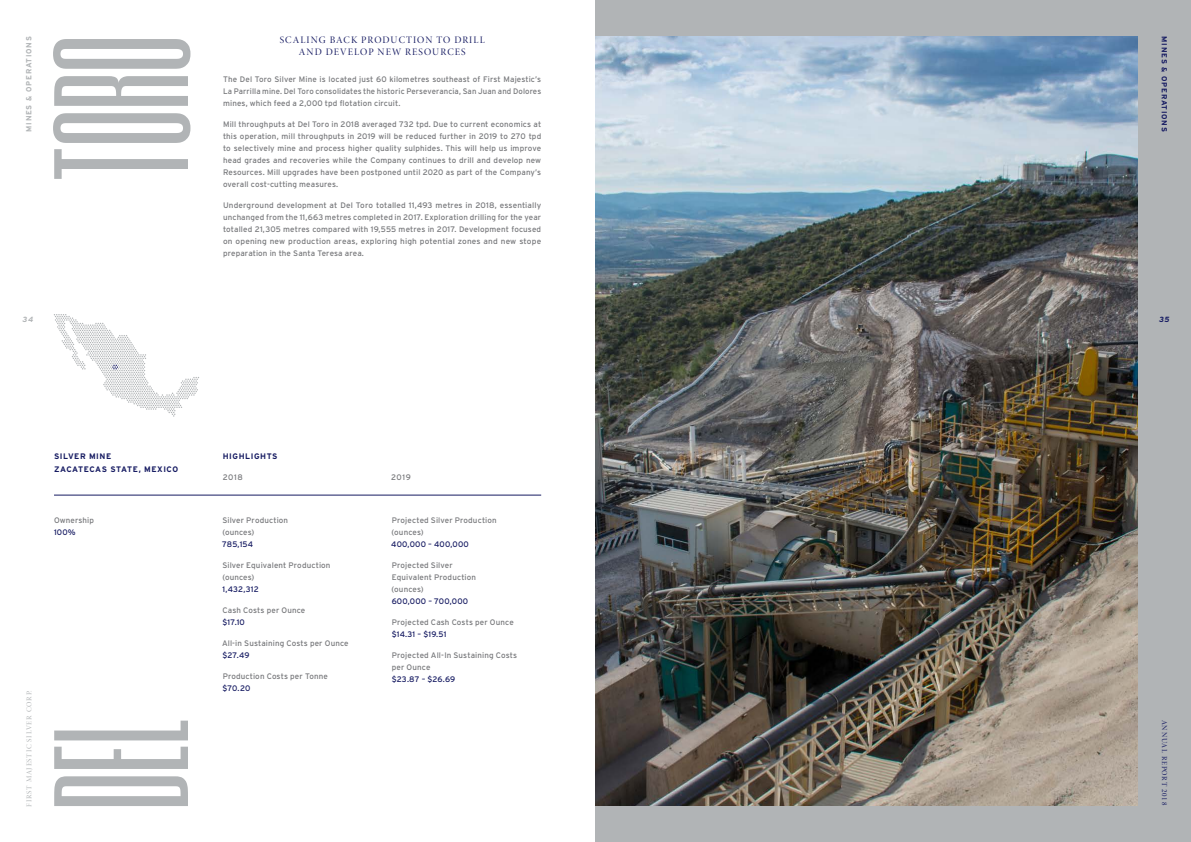
<style>
.page{position:relative;width:1191px;height:842px;background:#fff}
.page>*{position:absolute;margin:0;border:0;box-sizing:border-box;transform-origin:0 0}
.t1{font:158.5px "Six Caps";letter-spacing:-.015em;color:#b1b4b6}
.t2{font:10px/12px "Minion Pro Disp";letter-spacing:.11em;color:#161b62;text-align:center}
.t3{font:8px/12px "Interstate";letter-spacing:.015em;color:#77787b}
.t4{font:8px "Interstate";letter-spacing:.02em;color:#161b62}
.t5{font:700 8px "Interstate";letter-spacing:.065em;color:#161b62}
.t6{font:7.5px "Minion Pro Medium Disp";letter-spacing:.11em;color:#b1b4b6}
.t7{font:7.5px "Minion Pro Medium Disp";letter-spacing:.11em;color:#161b62}
.t8{font:700 7.5px "Interstate";letter-spacing:.1em;color:#161b62}
.t9{font:700 7.5px "Interstate";letter-spacing:.1em;color:#b1b4b6}
.t10{font:italic 700 7.5px "Interstate";color:#b1b4b6}
.t11{font:italic 700 7.5px "Interstate";color:#161b62}
</style>
<div class="page">
<div style="left:595px;top:0;width:596px;height:842px;background:#b1b4b6"></div>
<img style="left:595px;top:36px;width:542px;height:770px">
<hr style="left:54px;top:495px;width:487px;height:1px;background:#161b62">
<svg style="left:54px;top:314px;width:145px;height:103px"></svg>
<p class="t9" style="left:25px;top:132px;width:97px;rotate:-90deg">MINES &amp; OPERATIONS</p>
<h1 class="t1" style="left:11px;top:181px;width:149px;rotate:-90deg">TORO</h1>
<p class="t10" style="left:23px;top:315px;width:12px">34</p>
<p class="t2" style="left:280px;top:34px;width:207px">SCALING BACK PRODUCTION TO DRILL<br>AND DEVELOP NEW RESOURCES</p>
<p class="t3" style="left:223px;top:73px;width:320px;text-align:justify">The Del Toro Silver Mine is located just 60 kilometres southeast of First Majestic’s La Parrilla mine. Del Toro consolidates the historic Perseverancia, San Juan and Dolores mines, which feed a 2,000 tpd flotation circuit.</p>
<p class="t3" style="left:223px;top:118px;width:320px;text-align:justify">Mill throughputs at Del Toro in 2018 averaged 732 tpd. Due to current economics at this operation, mill throughputs in 2019 will be reduced further in 2019 to 270 tpd to selectively mine and process higher quality sulphides. This will help us improve head grades and recoveries while the Company continues to drill and develop new Resources. Mill upgrades have been postponed until 2020 as part of the Company’s overall cost-cutting measures.</p>
<p class="t3" style="left:223px;top:199px;width:320px;text-align:justify">Underground development at Del Toro totalled 11,493 metres in 2018, essentially unchanged from the 11,663 metres completed in 2017. Exploration drilling for the year totalled 21,305 metres compared with 19,555 metres in 2017. Development focused on opening new production areas, exploring high potential zones and new stope preparation in the Santa Teresa area.</p>
<p class="t6" style="left:25px;top:807px;width:118px;rotate:-90deg">FIRST MAJESTIC SILVER CORP.</p>
<p class="t5" style="left:54px;top:452px;width:59px">SILVER MINE</p>
<p class="t5" style="left:223px;top:452px;width:56px">HIGHLIGHTS</p>
<p class="t5" style="left:54px;top:465px;width:126px">ZACATECAS STATE, MEXICO</p>
<p class="t3" style="left:223px;top:471px;width:22px">2018</p>
<p class="t3" style="left:391px;top:471px;width:21px">2019</p>
<p class="t3" style="left:54px;top:514px;width:42px">Ownership</p>
<p class="t4" style="left:54px;top:528px;width:23px">100%</p>
<h1 class="t1" style="left:11px;top:811px;width:97px;rotate:-90deg">DEL</h1>
<p class="t3" style="left:222px;top:514px;width:67px">Silver Production (ounces)</p>
<p class="t4" style="left:222px;top:540px;width:32px">785,154</p>
<p class="t3" style="left:222px;top:559px;width:110px">Silver Equivalent Production (ounces)</p>
<p class="t4" style="left:222px;top:585px;width:38px">1,432,312</p>
<p class="t3" style="left:222px;top:604px;width:84px">Cash Costs per Ounce</p>
<p class="t4" style="left:222px;top:618px;width:24px">$17.10</p>
<p class="t3" style="left:222px;top:637px;width:128px">All-in Sustaining Costs per Ounce</p>
<p class="t4" style="left:222px;top:651px;width:28px">$27.49</p>
<p class="t3" style="left:223px;top:670px;width:107px">Production Costs per Tonne</p>
<p class="t4" style="left:222px;top:684px;width:29px">$70.20</p>
<p class="t3" style="left:392px;top:514px;width:107px">Projected Silver Production (ounces)</p>
<p class="t4" style="left:391px;top:540px;width:79px">400,000 – 400,000</p>
<p class="t3" style="left:392px;top:559px;width:86px">Projected Silver<br>Equivalent Production (ounces)</p>
<p class="t4" style="left:392px;top:597px;width:78px">600,000 – 700,000</p>
<p class="t3" style="left:392px;top:616px;width:123px">Projected Cash Costs per Ounce</p>
<p class="t4" style="left:392px;top:630px;width:56px">$14.31 – $19.51</p>
<p class="t3" style="left:392px;top:649px;width:127px">Projected All-In Sustaining Costs per Ounce</p>
<p class="t4" style="left:392px;top:675px;width:65px">$23.87 – $26.69</p>
<p class="t8" style="left:1168px;top:36px;width:97px;rotate:90deg">MINES &amp; OPERATIONS</p>
<p class="t11" style="left:1159px;top:315px;width:12px">35</p>
<p class="t7" style="left:1169px;top:720px;width:87px;rotate:90deg">ANNUAL REPORT 2018</p>
</div>
